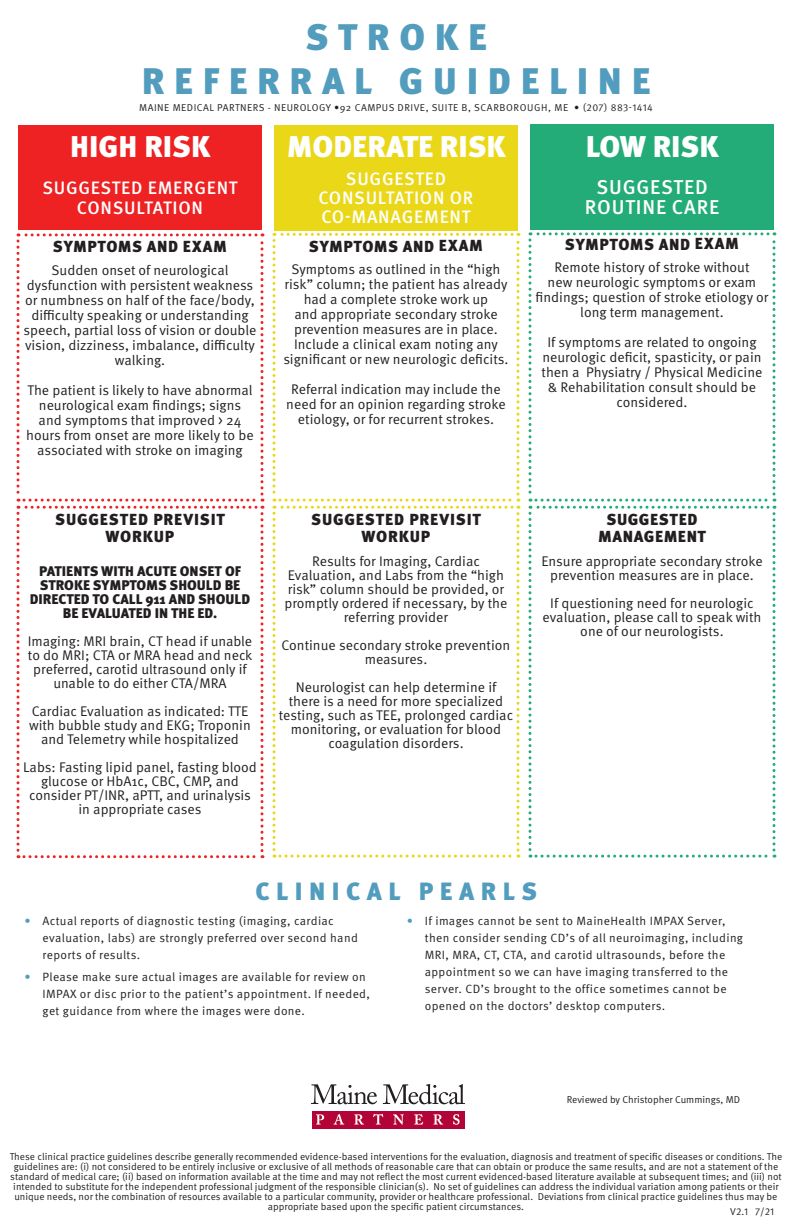
<style>
.page{position:relative;width:792px;height:1224px;background:#fff}
.page>*{position:absolute;margin:0;border:0;box-sizing:border-box;transform-origin:0 0}
.t1{font:900 37px "Meta OT";letter-spacing:.26em;color:#529cbe}
.RISK_LEVEL{font:900 30px "Meta OT";color:#fff}
.Blue_Subhead{font:900 25px "Meta OT";letter-spacing:.26em;color:#529cbe}
.CARE_BOX_COPY{font:500 20px "Meta OT";letter-spacing:.04em;color:#fff}
.CARE_BOX_COPY-2{font:500 18px/20px "Meta OT";letter-spacing:.04em;color:#fff;text-align:center}
.RISK_HEADER{font:900 16px/17px "Meta OT";letter-spacing:.045em;color:#231f20;text-align:center}
.Risk_Copy{font:14px/15px "Meta OT";color:#231f20;text-align:center}
.RISK_HEADER-2{font:14px/14px "Meta OT";color:#231f20;text-align:center}
.Risk_Copy-2{font:900 14px/14px "Meta OT";color:#231f20;text-align:center}
.t2{font:12px/17px "Meta OT";letter-spacing:.03em;color:#231f20}
.MMP_Bottom_Copy{font:10px/10px "Meta OT";color:#231f20;text-align:center}
.RISK_HEADER-3{font:10px "Meta OT";letter-spacing:.05em;color:#231f20}
.Date___Bottom_Right{font:10px "Meta OT";color:#231f20}
.s1{color:#529cbe}
</style>
<div class="page">
<svg style="left:16px;top:233px;width:248px;height:625px"></svg>
<div style="left:18px;top:125px;width:244px;height:41px;background:#ee2123"></div>
<div style="left:274px;top:125px;width:244px;height:41px;background:#ead717"></div>
<div style="left:530px;top:124px;width:244px;height:43px;background:#23ac78"></div>
<svg style="left:272px;top:233px;width:248px;height:625px"></svg>
<svg style="left:528px;top:232px;width:248px;height:626px"></svg>
<div style="left:18px;top:165px;width:244px;height:65px;background:#ee2123"></div>
<div style="left:274px;top:164px;width:244px;height:66px;background:#ead717"></div>
<div style="left:530px;top:163px;width:244px;height:66px;background:#23ac78"></div>
<svg style="left:311px;top:1084px;width:66px;height:20px"></svg>
<svg style="left:383px;top:1084px;width:82px;height:20px"></svg>
<div style="left:312px;top:1111px;width:152px;height:17px;background:#b30437"></div>
<svg style="left:316px;top:1114px;width:8px;height:11px"></svg>
<svg style="left:334px;top:1114px;width:10px;height:11px"></svg>
<svg style="left:354px;top:1114px;width:10px;height:11px"></svg>
<svg style="left:373px;top:1114px;width:10px;height:11px"></svg>
<svg style="left:393px;top:1114px;width:11px;height:11px"></svg>
<svg style="left:414px;top:1114px;width:9px;height:11px"></svg>
<svg style="left:434px;top:1114px;width:9px;height:11px"></svg>
<svg style="left:453px;top:1114px;width:7px;height:11px"></svg>
<p class="t1" style="left:305px;top:14px;width:183px">STROKE</p>
<p class="t1" style="left:142px;top:58px;width:510px">REFERRAL GUIDELINE</p>
<p class="RISK_HEADER-3" style="left:139px;top:101px;width:515px">MAINE MEDICAL PARTNERS - NEUROLOGY •92 CAMPUS DRIVE, SUITE B, SCARBOROUGH, ME • (207) 883-1414</p>
<p class="RISK_LEVEL" style="left:70px;top:128px;width:141px">HIGH RISK</p>
<p class="RISK_LEVEL" style="left:287px;top:128px;width:221px">MODERATE RISK</p>
<p class="RISK_LEVEL" style="left:586px;top:128px;width:134px">LOW RISK</p>
<p class="CARE_BOX_COPY-2" style="left:42px;top:178px;width:197px">SUGGESTED EMERGENT<br>CONSULTATION</p>
<p class="CARE_BOX_COPY-2" style="left:319px;top:169px;width:156px;line-height:19px">SUGGESTED<br>CONSULTATION OR</p>
<p class="CARE_BOX_COPY-2" style="left:321px;top:207px;width:151px">CO-MANAGEMENT</p>
<p class="RISK_HEADER" style="left:53px;top:239px;width:176px">SYMPTOMS AND EXAM</p>
<p class="Risk_Copy" style="left:24px;top:263px;width:234px">Sudden onset of neurological dysfunction with persistent weakness or numbness on half of the face/body, difficulty speaking or understanding speech, partial loss of vision or double vision, dizziness, imbalance, difficulty walking.</p>
<p class="Risk_Copy" style="left:26px;top:383px;width:229px">The patient is likely to have abnormal neurological exam findings; signs and symptoms that improved &gt; 24 hours from onset are more likely to be associated with stroke on imaging</p>
<p class="RISK_HEADER" style="left:55px;top:511px;width:171px">SUGGESTED PREVISIT<br>WORKUP</p>
<p class="Risk_Copy-2" style="left:30px;top:564px;width:222px">PATIENTS WITH ACUTE ONSET OF<br>STROKE SYMPTOMS SHOULD BE<br>DIRECTED TO CALL 911 AND SHOULD<br>BE EVALUATED IN THE ED.</p>
<p class="Risk_Copy" style="left:28px;top:634px;width:226px;line-height:14px">Imaging: MRI brain, CT head if unable to do MRI; CTA or MRA head and neck preferred, carotid ultrasound only if unable to do either CTA/MRA</p>
<p class="Risk_Copy" style="left:29px;top:704px;width:223px;line-height:14px">Cardiac Evaluation as indicated: TTE with bubble study and EKG; Troponin and Telemetry while hospitalized</p>
<p class="Risk_Copy" style="left:23px;top:760px;width:235px;line-height:14px">Labs: Fasting lipid panel, fasting blood glucose or HbA1c, CBC, CMP, and consider PT/INR, aPTT, and urinalysis in appropriate cases</p>
<p class="RISK_HEADER" style="left:309px;top:239px;width:176px">SYMPTOMS AND EXAM</p>
<p class="Risk_Copy" style="left:283px;top:262px;width:227px">Symptoms as outlined in the “high risk” column; the patient has already had a complete stroke work up<br>and appropriate secondary stroke prevention measures are in place.<br>Include a clinical exam noting any significant or new neurologic deficits.</p>
<p class="Risk_Copy" style="left:286px;top:382px;width:221px">Referral indication may include the need for an opinion regarding stroke etiology, or for recurrent strokes.</p>
<p class="RISK_HEADER" style="left:311px;top:511px;width:171px">SUGGESTED PREVISIT</p>
<p class="RISK_HEADER" style="left:362px;top:528px;width:70px">WORKUP</p>
<p class="RISK_HEADER-2" style="left:285px;top:554px;width:224px">Results for Imaging, Cardiac<br>Evaluation, and Labs from the “high risk” column should be provided, or promptly ordered if necessary, by the referring provider</p>
<p class="RISK_HEADER-2" style="left:282px;top:638px;width:230px">Continue secondary stroke prevention measures.</p>
<p class="RISK_HEADER-2" style="left:279px;top:680px;width:236px">Neurologist can help determine if there is a need for more specialized testing, such as TEE, prolonged cardiac monitoring, or evaluation for blood coagulation disorders.</p>
<p class="CARE_BOX_COPY" style="left:596px;top:174px;width:113px">SUGGESTED</p>
<p class="CARE_BOX_COPY" style="left:585px;top:194px;width:136px">ROUTINE CARE</p>
<p class="RISK_HEADER" style="left:565px;top:237px;width:176px">SYMPTOMS AND EXAM</p>
<p class="Risk_Copy" style="left:536px;top:260px;width:234px">Remote history of stroke without<br>new neurologic symptoms or exam findings; question of stroke etiology or long term management.</p>
<p class="Risk_Copy" style="left:542px;top:335px;width:222px">If symptoms are related to ongoing neurologic deficit, spasticity, or pain then a Physiatry / Physical Medicine &amp; Rehabilitation consult should be considered.</p>
<p class="RISK_HEADER" style="left:607px;top:511px;width:92px">SUGGESTED</p>
<p class="RISK_HEADER" style="left:598px;top:528px;width:109px">MANAGEMENT</p>
<p class="RISK_HEADER-2" style="left:541px;top:554px;width:223px">Ensure appropriate secondary stroke prevention measures are in place.</p>
<p class="RISK_HEADER-2" style="left:543px;top:596px;width:220px">If questioning need for neurologic evaluation, please call to speak with one of our neurologists.</p>
<p class="Blue_Subhead" style="left:255px;top:876px;width:283px">CLINICAL PEARLS</p>
<p class="t2" style="left:43px;top:913px;width:317px;text-indent:-18px"><span class="s1">•</span> Actual reports of diagnostic testing (imaging, cardiac evaluation, labs) are strongly preferred over second hand reports of results.</p>
<p class="t2" style="left:43px;top:969px;width:329px;text-indent:-18px"><span class="s1">•</span> Please make sure actual images are available for review on<br>IMPAX or disc prior to the patient’s appointment. If needed, get guidance from where the images were done.</p>
<p class="t2" style="left:425px;top:913px;width:320px;text-indent:-18px"><span class="s1">•</span> If images cannot be sent to MaineHealth IMPAX Server, then consider sending CD’s of all neuroimaging, including MRI, MRA, CT, CTA, and carotid ultrasounds, before the appointment so we can have imaging transferred to the server. CD’s brought to the office sometimes cannot be opened on the doctors’ desktop computers.</p>
<p class="MMP_Bottom_Copy" style="left:567px;top:1095px;width:175px">Reviewed by Christopher Cummings, MD</p>
<p class="MMP_Bottom_Copy" style="left:10px;top:1152px;width:774px">These clinical practice guidelines describe generally recommended evidence-based interventions for the evaluation, diagnosis and treatment of specific diseases or conditions. The guidelines are: (i) not considered to be entirely inclusive or exclusive of all methods of reasonable care that can obtain or produce the same results, and are not a statement of the standard of medical care; (ii) based on information available at the time and may not reflect the most current evidenced-based literature available at subsequent times; and (iii) not intended to substitute for the independent professional judgment of the responsible clinician(s). No set of guidelines can address the individual variation among patients or their unique needs, nor the combination of resources available to a particular community, provider or healthcare professional. Deviations from clinical practice guidelines thus may be appropriate based upon the specific patient circumstances.</p>
<p class="Date___Bottom_Right" style="left:730px;top:1205px;width:45px">V2.1 7/21</p>
</div>
